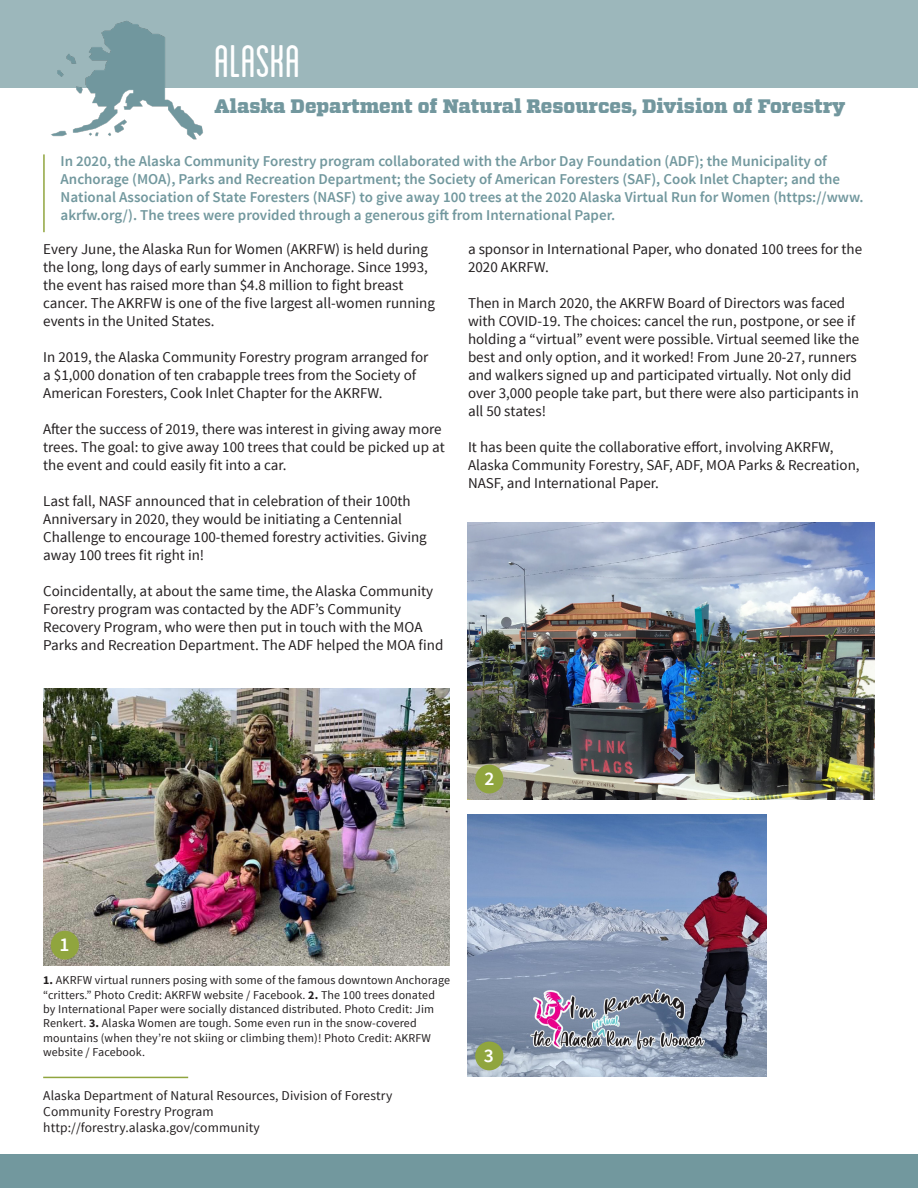
<style>
.page{position:relative;width:918px;height:1188px;background:#fff}
.page>*{position:absolute;margin:0;border:0;box-sizing:border-box;transform-origin:0 0}
.t1{font:condensed 48px "Blanch";color:#fff}
.t2{font:900 19.5px "Vitesse";color:#72979e}
.Body2{font:600 19.5px "Source Sans Pro";color:#fff}
.t3{font:15px/18px "Source Sans Pro";color:#231f20}
.t4{font:600 15px/18px "Source Sans Pro";color:#72989e}
.Body2-2{font:13.5px/16.2px "Source Sans Pro";letter-spacing:.01em;color:#231f20}
.Body2-3{font:12px/14.4px "Source Sans Pro";letter-spacing:.01em;color:#231f20}
.s1{font-weight:700}
</style>
<div class="page">
<div style="left:0;top:0;width:918px;height:87px;background:#9cb7bb"></div>
<img style="left:468px;top:814px;width:299px;height:263px">
<img style="left:467px;top:522px;width:408px;height:277px">
<img style="left:43px;top:688px;width:407px;height:278px">
<hr style="left:43px;top:154px;width:2px;height:78px;background:#90a53e">
<div style="left:0;top:1155px;width:918px;height:33px;background:#72989e"></div>
<img style="left:45px;top:21px;width:161px;height:119px">
<div style="left:475px;top:765px;width:28px;height:28px;background:#90a53e;border-radius:50%"></div>
<div style="left:475px;top:1042px;width:28px;height:28px;background:#90a53e;border-radius:50%"></div>
<div style="left:51px;top:931px;width:28px;height:29px;background:#90a53e;border-radius:50%"></div>
<hr style="left:43px;top:1077px;width:145px;height:1px;background:#90a53e">
<p class="t1" style="left:215px;top:35px;width:87px">ALASKA</p>
<p class="t2" style="left:215px;top:93px;width:632px">Alaska Department of Natural Resources, Division of Forestry</p>
<p class="t4" style="left:61px;top:152px;width:805px">In 2020, the Alaska Community Forestry program collaborated with the Arbor Day Foundation (ADF); the Municipality of Anchorage (MOA), Parks and Recreation Department; the Society of American Foresters (SAF), Cook Inlet Chapter; and the National Association of State Foresters (NASF) to give away 100 trees at the 2020 Alaska Virtual Run for Women (https://www. akrfw.org/). The trees were provided through a generous gift from International Paper.</p>
<p class="t3" style="left:43px;top:241px;width:393px">Every June, the Alaska Run for Women (AKRFW) is held during the long, long days of early summer in Anchorage. Since 1993, the event has raised more than $4.8 million to fight breast cancer. The AKRFW is one of the five largest all-women running events in the United States.</p>
<p class="t3" style="left:43px;top:349px;width:387px">In 2019, the Alaska Community Forestry program arranged for a $1,000 donation of ten crabapple trees from the Society of<br>American Foresters, Cook Inlet Chapter for the AKRFW.</p>
<p class="t3" style="left:43px;top:421px;width:403px">After the success of 2019, there was interest in giving away more trees. The goal: to give away 100 trees that could be picked up at the event and could easily fit into a car.</p>
<p class="t3" style="left:43px;top:493px;width:385px">Last fall, NASF announced that in celebration of their 100th Anniversary in 2020, they would be initiating a Centennial Challenge to encourage 100-themed forestry activities. Giving away 100 trees fit right in!</p>
<p class="t3" style="left:43px;top:583px;width:402px">Coincidentally, at about the same time, the Alaska Community Forestry program was contacted by the ADF’s Community Recovery Program, who were then put in touch with the MOA Parks and Recreation Department. The ADF helped the MOA find</p>
<p class="t3" style="left:468px;top:241px;width:396px">a sponsor in International Paper, who donated 100 trees for the<br>2020 AKRFW.</p>
<p class="t3" style="left:468px;top:295px;width:393px">Then in March 2020, the AKRFW Board of Directors was faced with COVID-19. The choices: cancel the run, postpone, or see if holding a “virtual” event were possible. Virtual seemed like the best and only option, and it worked! From June 20-27, runners and walkers signed up and participated virtually. Not only did over 3,000 people take part, but there were also participants in all 50 states!</p>
<p class="t3" style="left:468px;top:439px;width:393px">It has been quite the collaborative effort, involving AKRFW,<br>Alaska Community Forestry, SAF, ADF, MOA Parks &amp; Recreation,<br>NASF, and International Paper.</p>
<p class="Body2" style="left:484px;top:766px;width:12px">2</p>
<p class="Body2" style="left:60px;top:932px;width:12px">1</p>
<p class="Body2-3" style="left:43px;top:973px;width:408px"><span class="s1">1.</span> AKRFW virtual runners posing with some of the famous downtown Anchorage “critters.” Photo Credit: AKRFW website / Facebook. <span class="s1">2.</span> The 100 trees donated by International Paper were socially distanced distributed. Photo Credit: Jim Renkert. <span class="s1">3.</span> Alaska Women are tough. Some even run in the snow-covered mountains (when they’re not skiing or climbing them)! Photo Credit: AKRFW website / Facebook.</p>
<p class="Body2-2" style="left:43px;top:1087px;width:351px">Alaska Department of Natural Resources, Division of Forestry<br>Community Forestry Program http://forestry.alaska.gov/community</p>
<p class="Body2" style="left:484px;top:1043px;width:12px">3</p>
</div>
